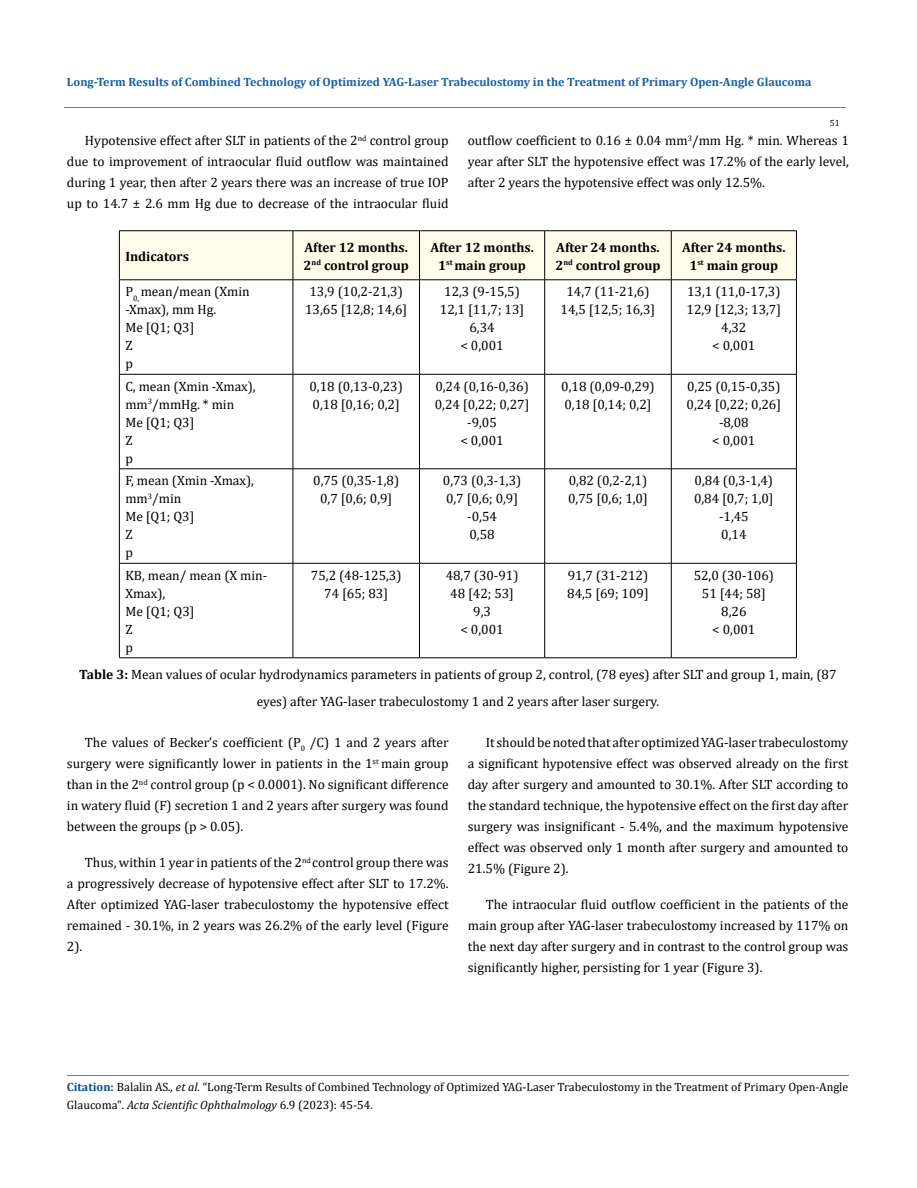
<style>
.page{position:relative;width:917px;height:1188px;background:#fff}
.page>*{position:absolute;margin:0;border:0;box-sizing:border-box;transform-origin:0 0}
.t1{font:13.5px/18px "Cambria";color:#000;text-align:center}
.t2{font:700 13.5px/18px "Cambria";color:#000}
.t3{font:12px/18px "Cambria";color:#000}
.t4{font:700 12px "Cambria";color:#1560a6}
.t5{font:9px "Cambria";color:#000}
.s1{font-weight:700}
.s2{font-weight:700;color:#035089}
.s3{font-style:italic}
</style>
<div class="page">
<div style="left:120px;top:231px;width:676px;height:49px;background:#fffde9"></div>
<hr style="left:119px;top:230px;width:174px;height:1px;background:#000">
<hr style="left:119px;top:231px;width:1px;height:49px;background:#000">
<hr style="left:293px;top:230px;width:126px;height:1px;background:#000">
<hr style="left:293px;top:231px;width:1px;height:49px;background:#000">
<hr style="left:419px;top:230px;width:125px;height:1px;background:#000">
<hr style="left:419px;top:231px;width:1px;height:49px;background:#000">
<hr style="left:544px;top:230px;width:127px;height:1px;background:#000">
<hr style="left:544px;top:231px;width:1px;height:49px;background:#000">
<hr style="left:671px;top:230px;width:125px;height:1px;background:#000">
<hr style="left:671px;top:231px;width:1px;height:49px;background:#000">
<hr style="left:796px;top:231px;width:1px;height:49px;background:#000">
<hr style="left:119px;top:280px;width:174px;height:1px;background:#000">
<hr style="left:119px;top:280px;width:1px;height:94px;background:#000">
<hr style="left:293px;top:280px;width:126px;height:1px;background:#000">
<hr style="left:293px;top:280px;width:1px;height:94px;background:#000">
<hr style="left:419px;top:280px;width:125px;height:1px;background:#000">
<hr style="left:419px;top:280px;width:1px;height:94px;background:#000">
<hr style="left:544px;top:280px;width:127px;height:1px;background:#000">
<hr style="left:544px;top:280px;width:1px;height:94px;background:#000">
<hr style="left:671px;top:280px;width:125px;height:1px;background:#000">
<hr style="left:671px;top:280px;width:1px;height:94px;background:#000">
<hr style="left:796px;top:280px;width:1px;height:94px;background:#000">
<hr style="left:119px;top:374px;width:174px;height:1px;background:#000">
<hr style="left:119px;top:374px;width:1px;height:95px;background:#000">
<hr style="left:293px;top:374px;width:126px;height:1px;background:#000">
<hr style="left:293px;top:374px;width:1px;height:95px;background:#000">
<hr style="left:419px;top:374px;width:125px;height:1px;background:#000">
<hr style="left:419px;top:374px;width:1px;height:95px;background:#000">
<hr style="left:544px;top:374px;width:127px;height:1px;background:#000">
<hr style="left:544px;top:374px;width:1px;height:95px;background:#000">
<hr style="left:671px;top:374px;width:125px;height:1px;background:#000">
<hr style="left:671px;top:374px;width:1px;height:95px;background:#000">
<hr style="left:796px;top:374px;width:1px;height:95px;background:#000">
<hr style="left:119px;top:469px;width:174px;height:1px;background:#000">
<hr style="left:119px;top:469px;width:1px;height:94px;background:#000">
<hr style="left:293px;top:469px;width:126px;height:1px;background:#000">
<hr style="left:293px;top:469px;width:1px;height:94px;background:#000">
<hr style="left:419px;top:469px;width:125px;height:1px;background:#000">
<hr style="left:419px;top:469px;width:1px;height:94px;background:#000">
<hr style="left:544px;top:469px;width:127px;height:1px;background:#000">
<hr style="left:544px;top:469px;width:1px;height:94px;background:#000">
<hr style="left:671px;top:469px;width:125px;height:1px;background:#000">
<hr style="left:671px;top:469px;width:1px;height:94px;background:#000">
<hr style="left:796px;top:469px;width:1px;height:94px;background:#000">
<hr style="left:119px;top:563px;width:174px;height:1px;background:#000">
<hr style="left:119px;top:563px;width:1px;height:95px;background:#000">
<hr style="left:293px;top:563px;width:126px;height:1px;background:#000">
<hr style="left:293px;top:563px;width:1px;height:95px;background:#000">
<hr style="left:419px;top:563px;width:125px;height:1px;background:#000">
<hr style="left:419px;top:563px;width:1px;height:95px;background:#000">
<hr style="left:544px;top:563px;width:127px;height:1px;background:#000">
<hr style="left:544px;top:563px;width:1px;height:95px;background:#000">
<hr style="left:671px;top:563px;width:125px;height:1px;background:#000">
<hr style="left:671px;top:563px;width:1px;height:95px;background:#000">
<hr style="left:796px;top:563px;width:1px;height:95px;background:#000">
<hr style="left:119px;top:658px;width:174px;height:1px;background:#000">
<hr style="left:293px;top:658px;width:126px;height:1px;background:#000">
<hr style="left:419px;top:658px;width:125px;height:1px;background:#000">
<hr style="left:544px;top:658px;width:127px;height:1px;background:#000">
<hr style="left:671px;top:658px;width:125px;height:1px;background:#000">
<hr style="left:64px;top:108px;width:781px;height:1px;background:#e05d1a">
<hr style="left:67px;top:1076px;width:781px;height:1px;background:#e05d1a">
<p class="t4" style="left:67px;top:73px;width:746px">Long-Term Results of Combined Technology of Optimized YAG-Laser Trabeculostomy in the Treatment of Primary Open-Angle Glaucoma</p>
<p class="t5" style="left:829px;top:118px;width:11px">51</p>
<p class="t1" style="left:67px;top:130px;width:383px;line-height:21px;text-align:justify;text-indent:18px">Hypotensive effect after SLT in patients of the 2<sup>nd</sup> control group due to improvement of intraocular fluid outflow was maintained during 1 year, then after 2 years there was an increase of true IOP up to 14.7 ± 2.6 mm Hg due to decrease of the intraocular fluid</p>
<p class="t2" style="left:125px;top:246px;width:65px">Indicators</p>
<p class="t2" style="left:303px;top:237px;width:107px">After 12 months.<br>2<sup>nd</sup> control group</p>
<p class="t2" style="left:430px;top:237px;width:105px;text-align:center">After 12 months.<br>1<sup>st</sup> main group</p>
<p class="t2" style="left:555px;top:237px;width:107px">After 24 months.<br>2<sup>nd</sup> control group</p>
<p class="t2" style="left:682px;top:237px;width:105px;text-align:center">After 24 months.<br>1<sup>st</sup> main group</p>
<p class="t1" style="left:125px;top:283px;width:126px;text-align:left">P<sub>0,</sub> mean/mean (Xmin -Xmax), mm Hg.<br>Me [Q1; Q3]<br>Z<br>p</p>
<p class="t1" style="left:305px;top:283px;width:104px">13,9 (10,2-21,3)<br>13,65 [12,8; 14,6]</p>
<p class="t1" style="left:440px;top:283px;width:86px">12,3 (9-15,5)<br>12,1 [11,7; 13]<br>6,34<br>&lt; 0,001</p>
<p class="t1" style="left:560px;top:283px;width:96px">14,7 (11-21,6)<br>14,5 [12,5; 16,3]</p>
<p class="t1" style="left:686px;top:283px;width:96px">13,1 (11,0-17,3)<br>12,9 [12,3; 13,7]<br>4,32<br>&lt; 0,001</p>
<p class="t1" style="left:125px;top:377px;width:132px;text-align:left">C, mean (Xmin -Xmax), mm<sup>3</sup>/mmHg. * min<br>Me [Q1; Q3]<br>Z<br>p</p>
<p class="t1" style="left:309px;top:377px;width:95px;text-align:left">0,18 (0,13-0,23)<br>0,18 [0,16; 0,2]</p>
<p class="t1" style="left:435px;top:377px;width:96px">0,24 (0,16-0,36)<br>0,24 [0,22; 0,27] -9,05<br>&lt; 0,001</p>
<p class="t1" style="left:561px;top:377px;width:95px;text-align:left">0,18 (0,09-0,29)<br>0,18 [0,14; 0,2]</p>
<p class="t1" style="left:686px;top:377px;width:96px">0,25 (0,15-0,35)<br>0,24 [0,22; 0,26] -8,08<br>&lt; 0,001</p>
<p class="t1" style="left:125px;top:472px;width:130px;text-align:left">F, mean (Xmin -Xmax), mm<sup>3</sup>/min<br>Me [Q1; Q3]<br>Z<br>p</p>
<p class="t1" style="left:313px;top:472px;width:87px">0,75 (0,35-1,8)<br>0,7 [0,6; 0,9]</p>
<p class="t1" style="left:443px;top:472px;width:80px">0,73 (0,3-1,3)<br>0,7 [0,6; 0,9] -0,54<br>0,58</p>
<p class="t1" style="left:568px;top:472px;width:81px;text-align:left">0,82 (0,2-2,1)<br>0,75 [0,6; 1,0]</p>
<p class="t1" style="left:694px;top:472px;width:81px">0,84 (0,3-1,4)<br>0,84 [0,7; 1,0] -1,45<br>0,14</p>
<p class="t1" style="left:125px;top:566px;width:143px;text-align:left">KB, mean/ mean (X min-<br>Xmax),<br>Me [Q1; Q3]<br>Z<br>p</p>
<p class="t1" style="left:311px;top:566px;width:92px">75,2 (48-125,3)<br>74 [65; 83]</p>
<p class="t1" style="left:445px;top:566px;width:74px">48,7 (30-91)<br>48 [42; 53]<br>9,3<br>&lt; 0,001</p>
<p class="t1" style="left:567px;top:566px;width:83px;text-align:left">91,7 (31-212)<br>84,5 [69; 109]</p>
<p class="t1" style="left:693px;top:566px;width:82px">52,0 (30-106)<br>51 [44; 58]<br>8,26<br>&lt; 0,001</p>
<p class="t1" style="left:79px;top:661px;width:758px;line-height:27px"><span class="s1">Table 3:</span> Mean values of ocular hydrodynamics parameters in patients of group 2, control, (78 eyes) after SLT and group 1, main, (87 eyes) after YAG-laser trabeculostomy 1 and 2 years after laser surgery.</p>
<p class="t1" style="left:468px;top:130px;width:382px;line-height:21px;text-align:justify">outflow coefficient to 0.16 ± 0.04 mm<sup>3</sup>/mm Hg. * min. Whereas 1 year after SLT the hypotensive effect was 17.2% of the early level, after 2 years the hypotensive effect was only 12.5%.</p>
<p class="t1" style="left:67px;top:732px;width:383px;line-height:21px;text-align:justify;text-indent:18px">The values of Becker’s coefficient (P<sub>0</sub> /C) 1 and 2 years after surgery were significantly lower in patients in the 1<sup>st</sup> main group than in the 2<sup>nd</sup> control group (p &lt; 0.0001). No significant difference in watery fluid (F) secretion 1 and 2 years after surgery was found between the groups (p &gt; 0.05).</p>
<p class="t1" style="left:67px;top:852px;width:383px;line-height:21px;text-align:justify;text-indent:18px">Thus, within 1 year in patients of the 2<sup>nd</sup> control group there was a progressively decrease of hypotensive effect after SLT to 17.2%.<br>After optimized YAG-laser trabeculostomy the hypotensive effect remained - 30.1%, in 2 years was 26.2% of the early level (Figure 2).</p>
<p class="t1" style="left:468px;top:732px;width:382px;line-height:21px;text-align:justify;text-indent:18px">It should be noted that after optimized YAG-laser trabeculostomy a significant hypotensive effect was observed already on the first day after surgery and amounted to 30.1%. After SLT according to the standard technique, the hypotensive effect on the first day after surgery was insignificant - 5.4%, and the maximum hypotensive effect was observed only 1 month after surgery and amounted to 21.5% (Figure 2).</p>
<p class="t1" style="left:468px;top:894px;width:382px;line-height:21px;text-align:justify;text-indent:18px">The intraocular fluid outflow coefficient in the patients of the main group after YAG-laser trabeculostomy increased by 117% on the next day after surgery and in contrast to the control group was significantly higher, persisting for 1 year (Figure 3).</p>
<p class="t3" style="left:67px;top:1078px;width:783px"><span class="s2">Citation:</span> Balalin AS<span class="s3">., et al.</span> “Long-Term Results of Combined Technology of Optimized YAG-Laser Trabeculostomy in the Treatment of Primary Open-Angle<br>Glaucoma". <span class="s3">Acta Scientific Ophthalmology</span> 6.9 (2023): 45-54.</p>
</div>
